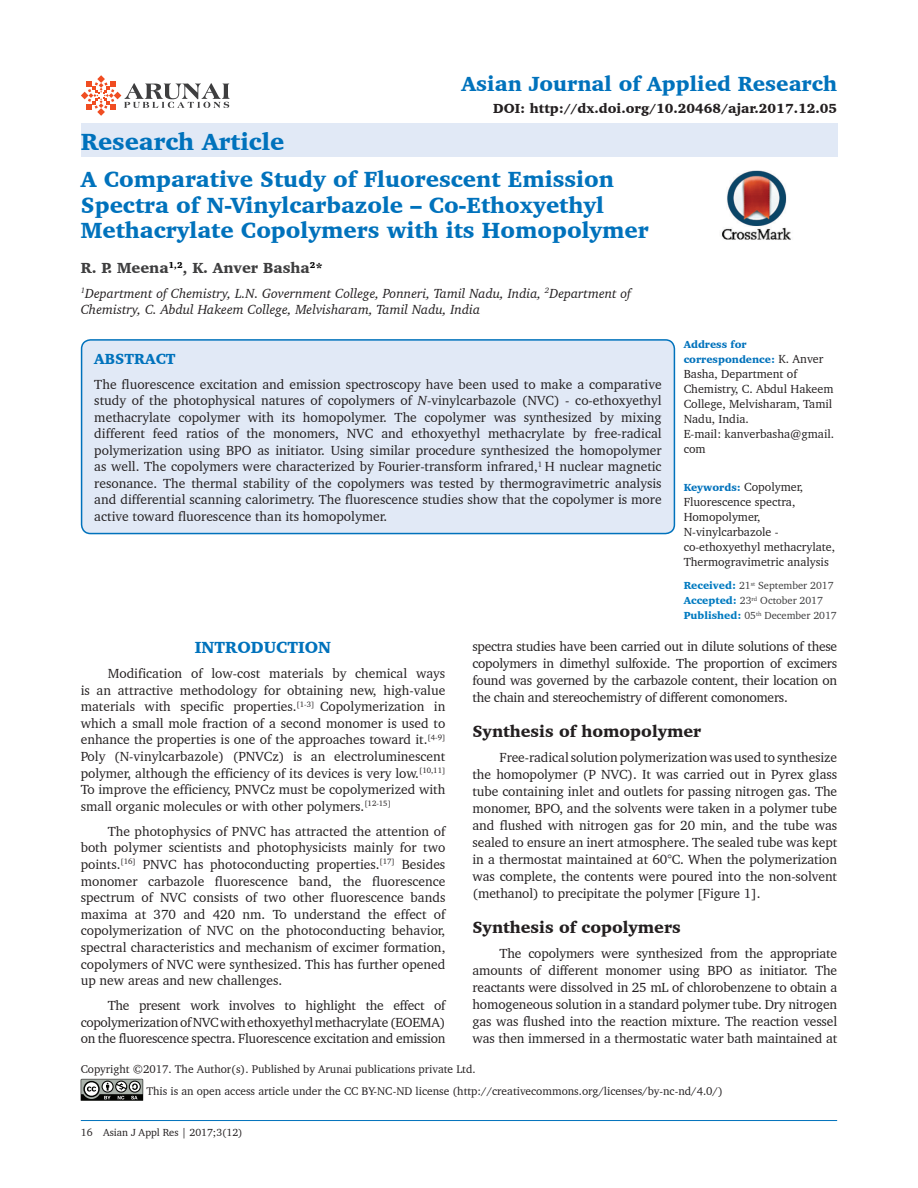
<style>
.page{position:relative;width:918px;height:1188px;background:#fff}
.page>*{position:absolute;margin:0;border:0;box-sizing:border-box;transform-origin:0 0}
.AH{font:900 24px "Charter BT";color:#0072bc}
.AT{font:900 22.5px/25.5px "Charter BT";color:#0072bc}
.Jour_Name{font:900 21px "Charter BT";color:#0072bc}
.t1{font:900 16.5px "Charter BT";color:#231f20}
.t2{font:900 16.5px "Charter BT";color:#0072bc}
.AU{font:900 15px "Charter BT";color:#3e3e3f}
.ABSH{font:900 15px "Charter BT";color:#0072bc}
.TX{font:13.5px/16.6px "Charter BT";letter-spacing:-.01em;color:#231f20;text-align:justify}
.ABS{font:13.5px/16.5px "Charter BT";color:#231f20;text-align:justify}
.AFF{font:italic 13.5px/16.5px "Charter BT";color:#231f20}
.DOI{font:900 13.5px "Charter BT";color:#231f20}
.KWD{font:12px/15px "Charter BT";color:#231f20}
.ADD{font:12px/15px "Charter BT";color:#231f20}
.CR{font:11.4px "Charter BT";color:#231f20}
.HIS{font:10.5px "Charter BT";color:#3e3e3f}
.ADD-2{font:900 10.5px/15px "Charter BT";color:#0072bc}
.RF{font:10.5px "Charter BT";color:#231f20}
.s1{color:#000}
.s2{font-style:italic}
.s3{font-weight:400;font-size:12px;color:#231f20}
.s4{font-weight:900;font-size:10.5px;color:#0072bc}
.s5{font-weight:900;color:#007ac0}
</style>
<div class="page">
<hr style="left:81px;top:1120px;width:756px;height:1px;background:#0072bc">
<div style="left:82px;top:340px;width:592px;height:194px;background:#e1e9f6;border-radius:9px"></div>
<div style="left:81px;top:339px;width:594px;height:195px;border:2px solid #0072bc;border-radius:9px"></div>
<svg style="left:81px;top:75px;width:149px;height:41px"></svg>
<img style="left:721px;top:170px;width:70px;height:70px">
<svg style="left:81px;top:1079px;width:62px;height:22px"></svg>
<div style="left:81px;top:124px;width:757px;height:33px;background:#e1e9f6"></div>
<p class="Jour_Name" style="left:462px;top:71px;width:377px">Asian Journal of Applied Research</p>
<p class="AH" style="left:81px;top:126px;width:205px">Research Article</p>
<p class="DOI" style="left:493px;top:100px;width:345px">DOI: http://dx.doi.org/10.20468/ajar.2017.12.05</p>
<p class="AT" style="left:81px;top:166px;width:570px">A Comparative Study of Fluorescent Emission<br>Spectra of N-Vinylcarbazole – Co-Ethoxyethyl<br>Methacrylate Copolymers with its Homopolymer</p>
<p class="AU" style="left:81px;top:259px;width:244px">R. P. Meena<sup>1,2</sup>, K. Anver Basha<sup>2</sup><span class="s1">*</span></p>
<p class="AFF" style="left:81px;top:285px;width:552px"><sup>1</sup>Department of Chemistry, L.N. Government College, Ponneri, Tamil Nadu, India, <sup>2</sup>Department of<br>Chemistry, C. Abdul Hakeem College, Melvisharam, Tamil Nadu, India</p>
<p class="ABSH" style="left:94px;top:350px;width:83px">ABSTRACT</p>
<p class="ABS" style="left:94px;top:376px;width:569px">The fluorescence excitation and emission spectroscopy have been used to make a comparative study of the photophysical natures of copolymers of <span class="s2">N</span>-vinylcarbazole (NVC) - co-ethoxyethyl methacrylate copolymer with its homopolymer. The copolymer was synthesized by mixing different feed ratios of the monomers, NVC and ethoxyethyl methacrylate by free-radical polymerization using BPO as initiator. Using similar procedure synthesized the homopolymer as well. The copolymers were characterized by Fourier-transform infrared,<sup>1</sup> H nuclear magnetic resonance. The thermal stability of the copolymers was tested by thermogravimetric analysis and differential scanning calorimetry. The fluorescence studies show that the copolymer is more active toward fluorescence than its homopolymer.</p>
<p class="ADD-2" style="left:684px;top:337px;width:141px">Address for correspondence: <span class="s3">K. Anver</span></p>
<p class="ADD" style="left:684px;top:366px;width:152px">Basha, Department of<br>Chemistry, C. Abdul Hakeem<br>College, Melvisharam, Tamil<br>Nadu, India.<br>E-mail: kanverbasha@gmail. com</p>
<p class="KWD" style="left:684px;top:479px;width:153px"><span class="s4">Keywords:</span> Copolymer,<br>Fluorescence spectra,<br>Homopolymer,<br>N-vinylcarbazole - co-ethoxyethyl methacrylate,<br>Thermogravimetric analysis</p>
<p class="HIS" style="left:684px;top:579px;width:151px"><span class="s5">Received:</span> 21<sup>st</sup> September 2017</p>
<p class="HIS" style="left:684px;top:594px;width:141px"><span class="s5">Accepted:</span> 23<sup>rd</sup> October 2017</p>
<p class="HIS" style="left:684px;top:609px;width:155px"><span class="s5">Published:</span> 05<sup>th</sup> December 2017</p>
<h1 class="t2" style="left:195px;top:637px;width:138px">INTRODUCTION</h1>
<p class="TX" style="left:81px;top:665px;width:366px;text-indent:27px">Modification of low-cost materials by chemical ways is an attractive methodology for obtaining new, high-value materials with specific properties.<sup>[1-3]</sup> Copolymerization in which a small mole fraction of a second monomer is used to enhance the properties is one of the approaches toward it.<sup>[4-9] </sup>Poly (N-vinylcarbazole) (PNVCz) is an electroluminescent polymer, although the efficiency of its devices is very low.<sup>[10,11] </sup>To improve the efficiency, PNVCz must be copolymerized with small organic molecules or with other polymers.<sup>[12-15]</sup></p>
<p class="TX" style="left:81px;top:822px;width:366px;text-indent:27px">The photophysics of PNVC has attracted the attention of both polymer scientists and photophysicists mainly for two points.<sup>[16]</sup> PNVC has photoconducting properties.<sup>[17]</sup> Besides monomer carbazole fluorescence band, the fluorescence spectrum of NVC consists of two other fluorescence bands maxima at 370 and 420 nm. To understand the effect of copolymerization of NVC on the photoconducting behavior, spectral characteristics and mechanism of excimer formation, copolymers of NVC were synthesized. This has further opened up new areas and new challenges.</p>
<p class="TX" style="left:81px;top:997px;width:366px;text-indent:27px">The present work involves to highlight the effect of copolymerization of NVC with ethoxyethyl methacrylate (EOEMA) on the fluorescence spectra. Fluorescence excitation and emission</p>
<p class="TX" style="left:472px;top:638px;width:366px">spectra studies have been carried out in dilute solutions of these copolymers in dimethyl sulfoxide. The proportion of excimers found was governed by the carbazole content, their location on the chain and stereochemistry of different comonomers.</p>
<h2 class="t1" style="left:472px;top:721px;width:230px">Synthesis of homopolymer</h2>
<p class="TX" style="left:472px;top:749px;width:366px;text-indent:27px">Free-radical solution polymerization was used to synthesize the homopolymer (P NVC). It was carried out in Pyrex glass tube containing inlet and outlets for passing nitrogen gas. The monomer, BPO, and the solvents were taken in a polymer tube and flushed with nitrogen gas for 20 min, and the tube was sealed to ensure an inert atmosphere. The sealed tube was kept in a thermostat maintained at 60°C. When the polymerization was complete, the contents were poured into the non-solvent (methanol) to precipitate the polymer [Figure 1].</p>
<h2 class="t1" style="left:472px;top:917px;width:210px">Synthesis of copolymers</h2>
<p class="TX" style="left:472px;top:945px;width:366px;text-indent:27px">The copolymers were synthesized from the appropriate amounts of different monomer using BPO as initiator. The reactants were dissolved in 25 mL of chlorobenzene to obtain a homogeneous solution in a standard polymer tube. Dry nitrogen gas was flushed into the reaction mixture. The reaction vessel was then immersed in a thermostatic water bath maintained at</p>
<p class="CR" style="left:81px;top:1062px;width:397px">Copyright ©2017. The Author(s). Published by Arunai publications private Ltd.</p>
<p class="CR" style="left:146px;top:1084px;width:578px">This is an open access article under the CC BY-NC-ND license (http://creativecommons.org/licenses/by-nc-nd/4.0/)</p>
<p class="RF" style="left:81px;top:1126px;width:163px">16 Asian J Appl Res | 2017;3(12)</p>
</div>
